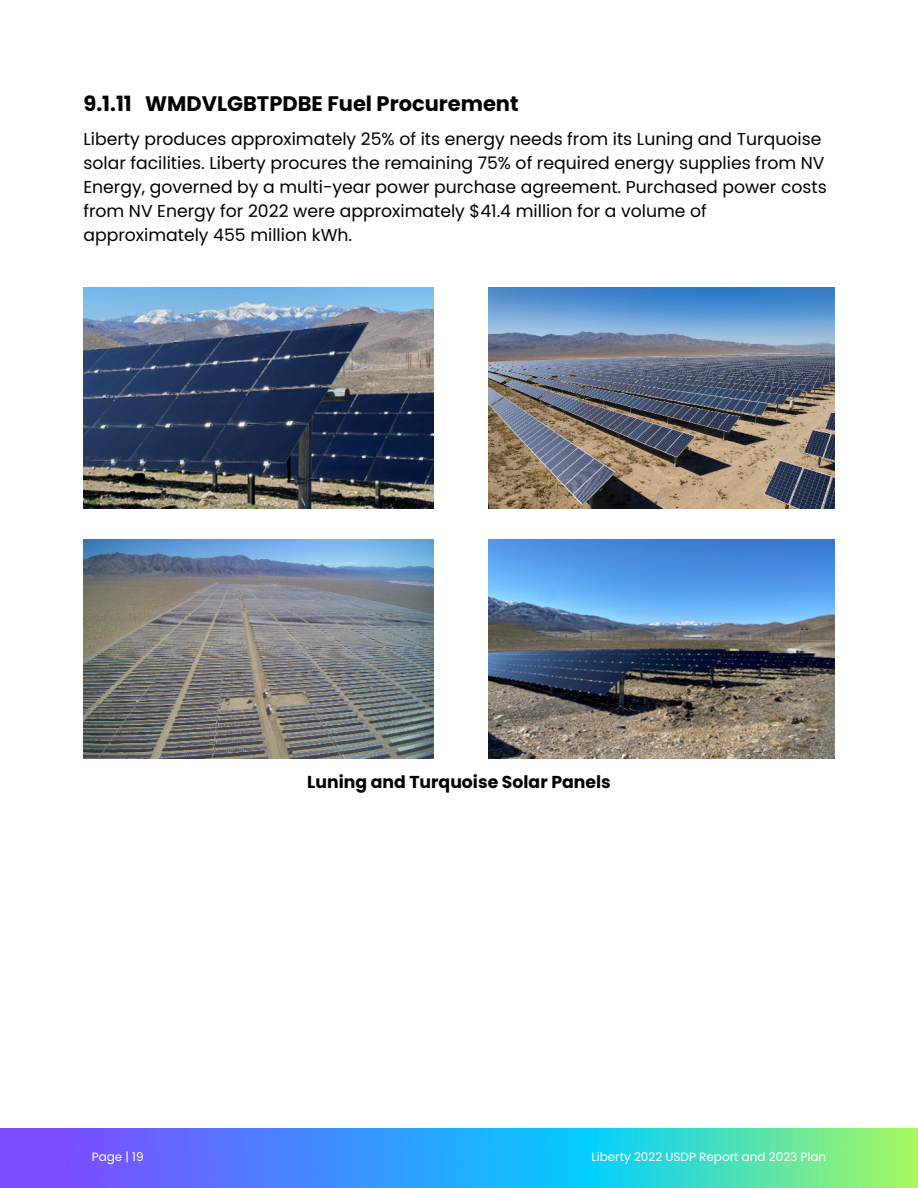
<style>
.page{position:relative;width:918px;height:1188px;background:#fff}
.page>*{position:absolute;margin:0;border:0;box-sizing:border-box;transform-origin:0 0}
.t1{font:700 21px "Poppins";color:#000}
.t2{font:17.25px/24px "Poppins";color:#000}
.t3{font:700 17.25px "Poppins";color:#000}
.t4{font:12px "Poppins";color:#fff}
</style>
<div class="page">
<img style="left:0;top:1128px;width:918px;height:5px">
<img style="left:0;top:1133px;width:918px;height:55px">
<img style="left:489px;top:288px;width:345px;height:220px">
<img style="left:83px;top:288px;width:350px;height:220px">
<img style="left:489px;top:539px;width:345px;height:220px">
<img style="left:83px;top:539px;width:350px;height:220px">
<p class="t1" style="left:83px;top:89px;width:437px">9.1.11 WMDVLGBTPDBE Fuel Procurement</p>
<p class="t2" style="left:83px;top:127px;width:745px">Liberty produces approximately 25% of its energy needs from its Luning and Turquoise solar facilities. Liberty procures the remaining 75% of required energy supplies from NV Energy, governed by a multi-year power purchase agreement. Purchased power costs from NV Energy for 2022 were approximately $41.4 million for a volume of approximately 455 million kWh.</p>
<p class="t3" style="left:307px;top:770px;width:305px">Luning and Turquoise Solar Panels</p>
<p class="t4" style="left:92px;top:1149px;width:53px">Page | 19</p>
<p class="t4" style="left:592px;top:1149px;width:236px">Liberty 2022 USDP Report and 2023 Plan</p>
</div>
